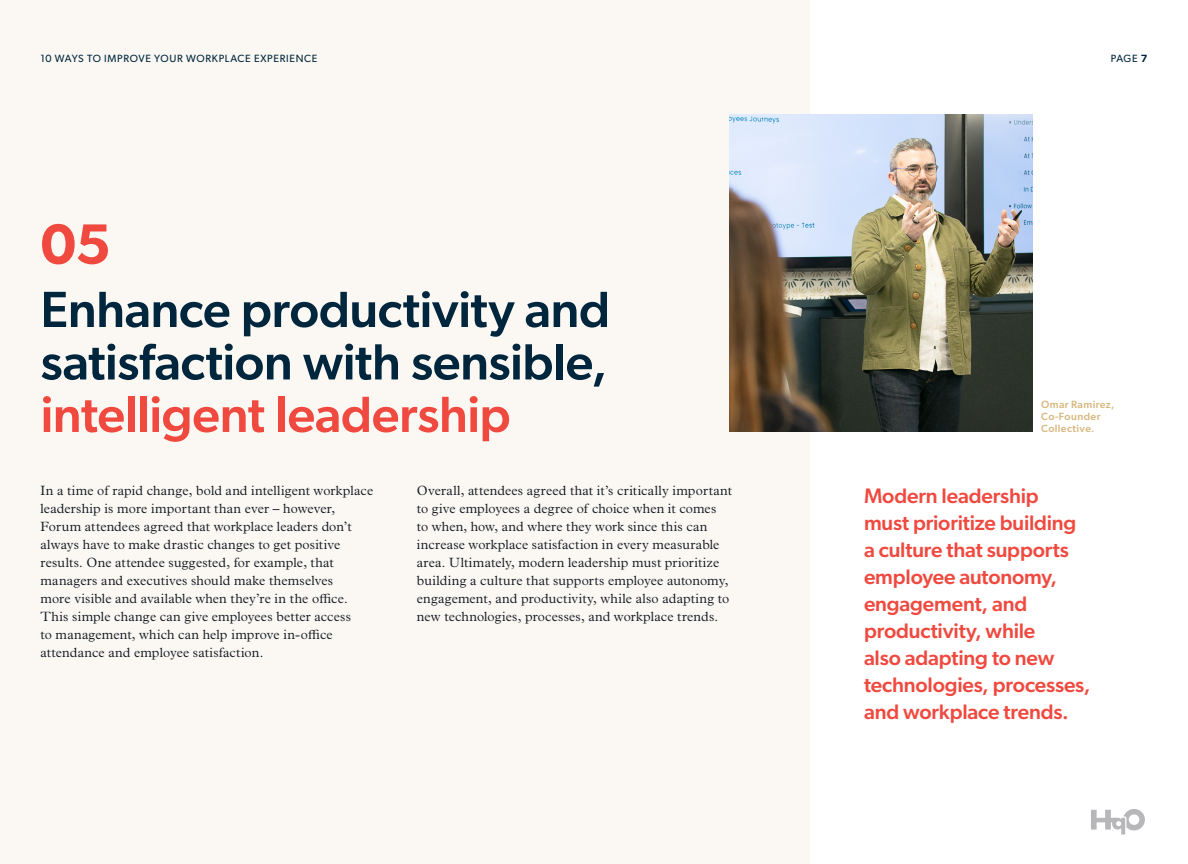
<style>
.page{position:relative;width:1188px;height:864px;background:#fbf8f3}
.page>*{position:absolute;margin:0;border:0;box-sizing:border-box;transform-origin:0 0}
.t1{font:600 57px "Gibson";color:#f0493f}
.t2{font:500 51px/52.5px "Gibson";letter-spacing:-.005em;color:#00263d}
.t3{font:500 51px "Gibson";letter-spacing:-.01em;color:#f0493f}
.t4{font:500 21px/27px "Gibson";letter-spacing:-.01em;color:#f0493f}
.t5{font:300 13.5px/18px "Plantin MT Pro";letter-spacing:.01em;color:#111921}
.t6{font:10.5px "Gibson";letter-spacing:.065em;color:#00263d}
.t7{font:500 10.5px/12px "Gibson";letter-spacing:.035em;color:#d8b880}
.s1{font-weight:600}
</style>
<div class="page">
<div style="left:810px;top:0;width:378px;height:864px;background:#fff"></div>
<svg style="left:1091px;top:809px;width:54px;height:26px"></svg>
<img style="left:729px;top:115px;width:303px;height:317px">
<p class="t6" style="left:40px;top:52px;width:278px">10 WAYS TO IMPROVE YOUR WORKPLACE EXPERIENCE</p>
<p class="t6" style="left:1111px;top:52px;width:38px">PAGE <span class="s1">7</span></p>
<h1 class="t1" style="left:40px;top:210px;width:72px">05</h1>
<h2 class="t2" style="left:40px;top:282px;width:571px">Enhance productivity and satisfaction with sensible,</h2>
<h2 class="t3" style="left:40px;top:384px;width:472px">intelligent leadership</h2>
<p class="t7" style="left:1041px;top:398px;width:75px">Omar Ramirez,<br>Co-Founder<br>Collective.</p>
<p class="t5" style="left:40px;top:482px;width:334px">In a time of rapid change, bold and intelligent workplace leadership is more important than ever – however, Forum attendees agreed that workplace leaders don’t always have to make drastic changes to get positive results. One attendee suggested, for example, that managers and executives should make themselves<br>more visible and available when they’re in the office.<br>This simple change can give employees better access<br>to management, which can help improve in-office attendance and employee satisfaction.</p>
<p class="t5" style="left:417px;top:482px;width:317px">Overall, attendees agreed that it’s critically important to give employees a degree of choice when it comes<br>to when, how, and where they work since this can increase workplace satisfaction in every measurable area. Ultimately, modern leadership must prioritize building a culture that supports employee autonomy, engagement, and productivity, while also adapting to new technologies, processes, and workplace trends.</p>
<h3 class="t4" style="left:864px;top:482px;width:228px">Modern leadership<br>must prioritize building a culture that supports employee autonomy, engagement, and productivity, while<br>also adapting to new technologies, processes, and workplace trends.</h3>
</div>
